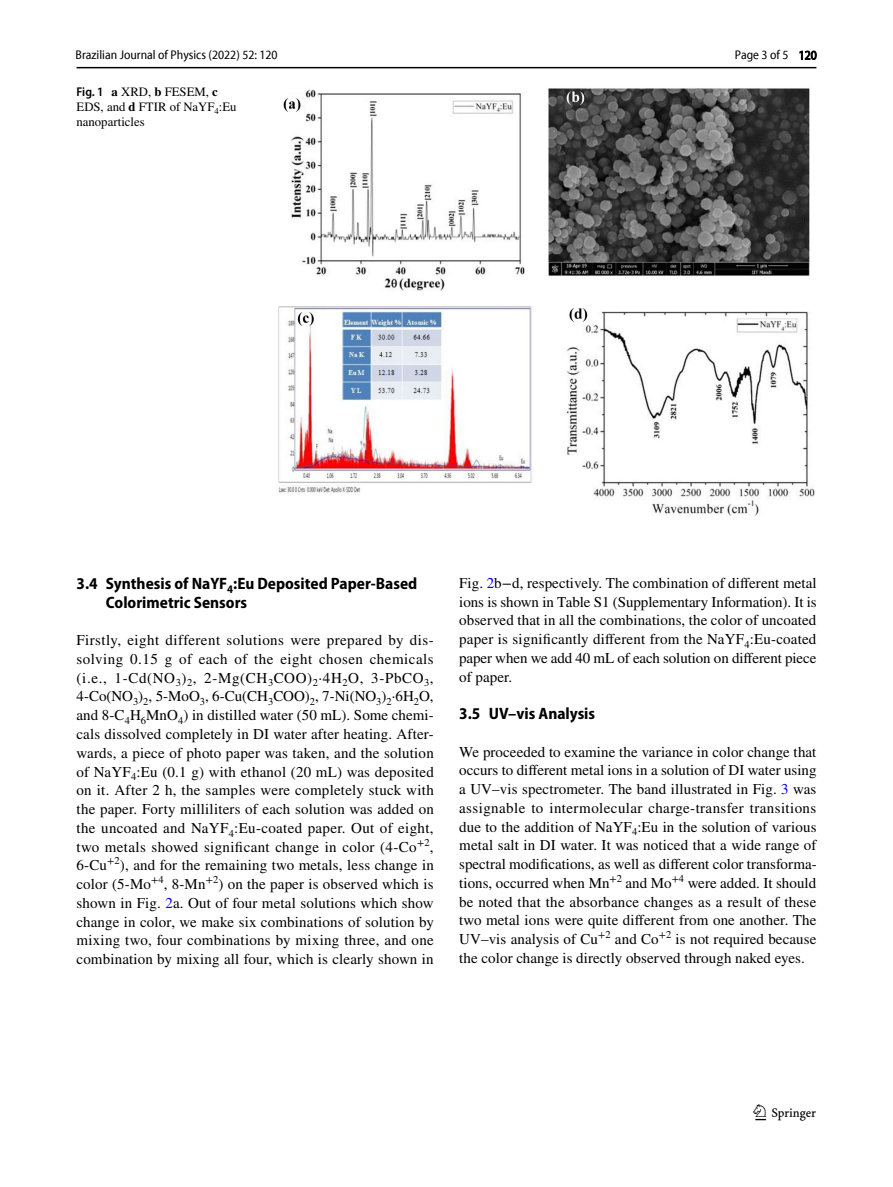
<style>
.page{position:relative;width:893px;height:1187px;background:#fff}
.page>*{position:absolute;margin:0;border:0;box-sizing:border-box;transform-origin:0 0}
.t1{font:22.5px "Springnew Regular 3";color:#000}
.t2{font:700 semi-condensed 16.5px/18.8px "Myriad Pro";color:#000}
.t3{font:15px/18.8px "STIX";letter-spacing:.005em;color:#000;text-align:justify}
.t4{font:12.75px/15px "STIX";color:#000}
.t5{font:semi-condensed 12.75px "Myriad Pro Unic";color:#000}
.s1{font-family:"Myriad Pro";font-weight:600;font-stretch:semi-condensed}
.s2{font-weight:700}
.s3{color:#00f}
</style>
<div class="page">
<hr style="left:77px;top:67px;width:739px;height:1px;background:#000">
<img style="left:278px;top:88px;width:537px;height:428px">
<p class="t5" style="left:76px;top:50px;width:204px">Brazilian Journal of Physics (2022) 52: 120</p>
<p class="t5" style="left:735px;top:50px;width:83px">Page 3 of 5 120</p>
<p class="t4" style="left:77px;top:85px;width:162px"><span class="s1">Fig. 1</span> <span class="s2">a</span> XRD, <span class="s2">b</span> FESEM, <span class="s2">c<br></span>EDS, and <span class="s2">d</span> FTIR of NaYF<sub>4</sub>:Eu nanoparticles</p>
<p class="t2" style="left:106px;top:574px;width:313px;text-indent:-29px">3.4 Synthesis of NaYF<sub>4</sub>:Eu Deposited Paper‑Based<br>Colorimetric Sensors</p>
<p class="t3" style="left:77px;top:631px;width:359px">Firstly, eight different solutions were prepared by dis&shy;solving 0.15 g of each of the eight chosen chemicals (i.e., 1-Cd(NO<sub>3</sub>)<sub>2</sub>, 2-Mg(CH<sub>3</sub>COO)<sub>2</sub>·4H<sub>2</sub>O, 3-PbCO<sub>3</sub>, 4-Co(NO<sub>3</sub>)<sub>2</sub>, 5-MoO<sub>3</sub>, 6-Cu(CH<sub>3</sub>COO)<sub>2</sub>, 7-Ni(NO<sub>3</sub>)<sub>2</sub>·6H<sub>2</sub>O, and 8-C<sub>4</sub>H<sub>6</sub>MnO<sub>4</sub>) in distilled water (50 mL). Some chemi&shy;cals dissolved completely in DI water after heating. After&shy;wards, a piece of photo paper was taken, and the solution of NaYF<sub>4</sub>:Eu (0.1 g) with ethanol (20 mL) was deposited on it. After 2 h, the samples were completely stuck with the paper. Forty milliliters of each solution was added on the uncoated and NaYF<sub>4</sub>:Eu-coated paper. Out of eight, two metals showed significant change in color (4-Co<sup>+2</sup>, 6-Cu<sup>+2</sup>), and for the remaining two metals, less change in color (5-Mo<sup>+4</sup>, 8-Mn<sup>+2</sup>) on the paper is observed which is shown in Fig. <span class="s3">2</span>a. Out of four metal solutions which show change in color, we make six combinations of solution by mixing two, four combinations by mixing three, and one combination by mixing all four, which is clearly shown in</p>
<p class="t3" style="left:459px;top:574px;width:359px">Fig. <span class="s3">2</span>b−d, respectively. The combination of different metal ions is shown in Table S1 (Supplementary Information). It is observed that in all the combinations, the color of uncoated paper is significantly different from the NaYF<sub>4</sub>:Eu-coated paper when we add 40 mL of each solution on different piece of paper.</p>
<p class="t2" style="left:459px;top:704px;width:137px">3.5 UV–vis Analysis</p>
<p class="t3" style="left:459px;top:743px;width:359px">We proceeded to examine the variance in color change that occurs to different metal ions in a solution of DI water using a UV–vis spectrometer. The band illustrated in Fig. <span class="s3">3</span> was assignable to intermolecular charge-transfer transitions due to the addition of NaYF<sub>4</sub>:Eu in the solution of various metal salt in DI water. It was noticed that a wide range of spectral modifications, as well as different color transforma&shy;tions, occurred when Mn<sup>+2</sup> and Mo<sup>+4</sup> were added. It should be noted that the absorbance changes as a result of these two metal ions were quite different from one another. The UV–vis analysis of Cu<sup>+2</sup> and Co<sup>+2</sup> is not required because the color change is directly observed through naked eyes.</p>
<h1 class="t1" style="left:755px;top:1104px;width:62px">1 3</h1>
</div>
